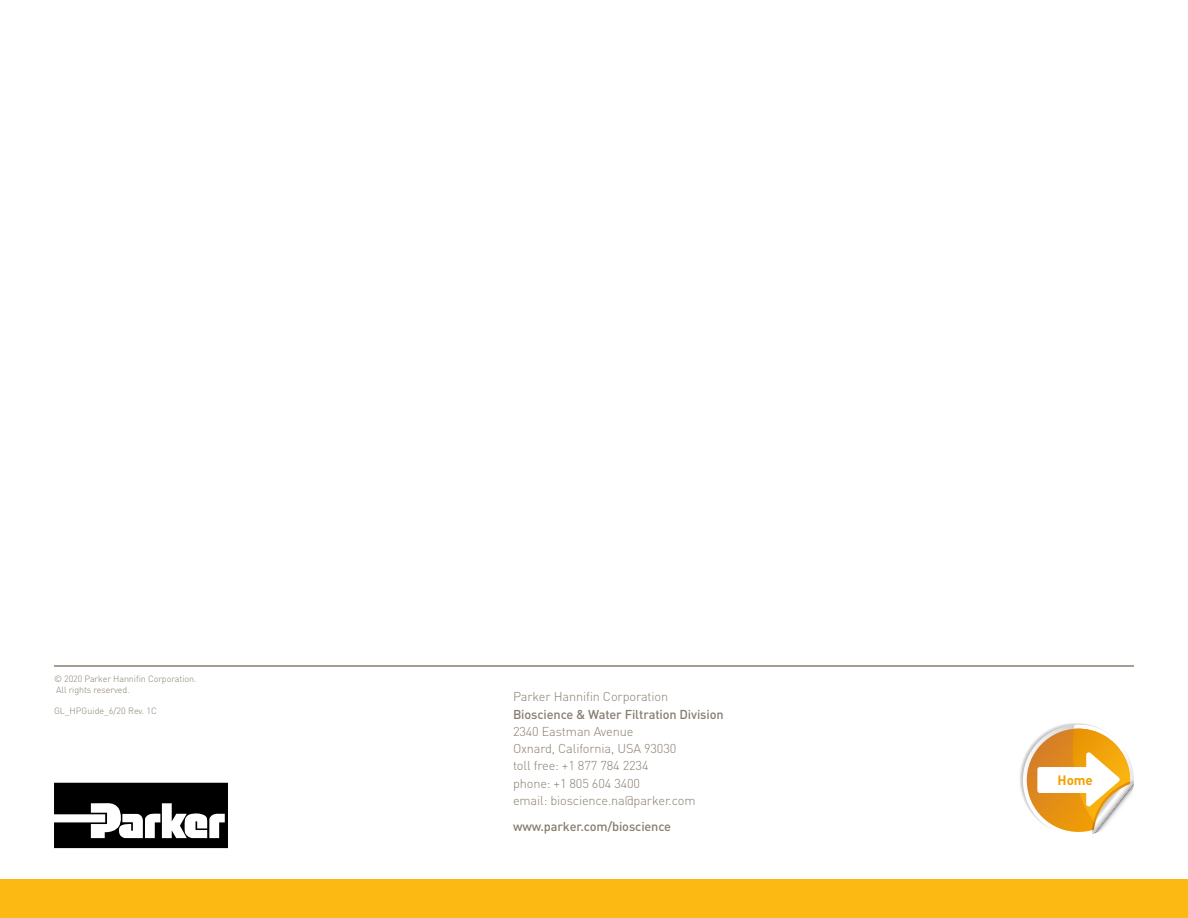
<style>
.page{position:relative;width:1188px;height:918px;background:#fff}
.page>*{position:absolute;margin:0;border:0;box-sizing:border-box;transform-origin:0 0}
.t1{font:700 13.35px "DINOT";color:#f3a000}
.t2{font:300 12.75px/17.2px "DINOT";letter-spacing:-.01em;color:#887d6e}
.t3{font:500 12.75px "DINOT";letter-spacing:-.01em;color:#887d6e}
.t4{font:300 9px/10.8px "DINOT";letter-spacing:-.01em;color:#887d6e}
</style>
<div class="page">
<div style="left:0;top:880px;width:1188px;height:38px;background:#fdb913"></div>
<svg style="left:1020px;top:723px;width:114px;height:111px"></svg>
<hr style="left:54px;top:665px;width:1080px;height:2px;background:#887d6e">
<svg style="left:54px;top:783px;width:174px;height:66px"></svg>
<p class="t4" style="left:54px;top:673px;width:144px">© 2020 Parker Hannifin Corporation.<br>All rights reserved.</p>
<p class="t4" style="left:54px;top:705px;width:105px">GL_HPGuide_6/20 Rev. 1C</p>
<p class="t2" style="left:513px;top:688px;width:157px">Parker Hannifin Corporation</p>
<p class="t3" style="left:513px;top:705px;width:212px">Bioscience &amp; Water Filtration Division</p>
<p class="t2" style="left:513px;top:722px;width:184px">2340 Eastman Avenue<br>Oxnard, California, USA 93030 toll free: +1 877 784 2234<br>phone: +1 805 604 3400<br>email: bioscience.na@parker.com</p>
<p class="t3" style="left:513px;top:818px;width:160px">www.parker.com/bioscience</p>
<p class="t1" style="left:1058px;top:771px;width:37px">Home</p>
</div>
